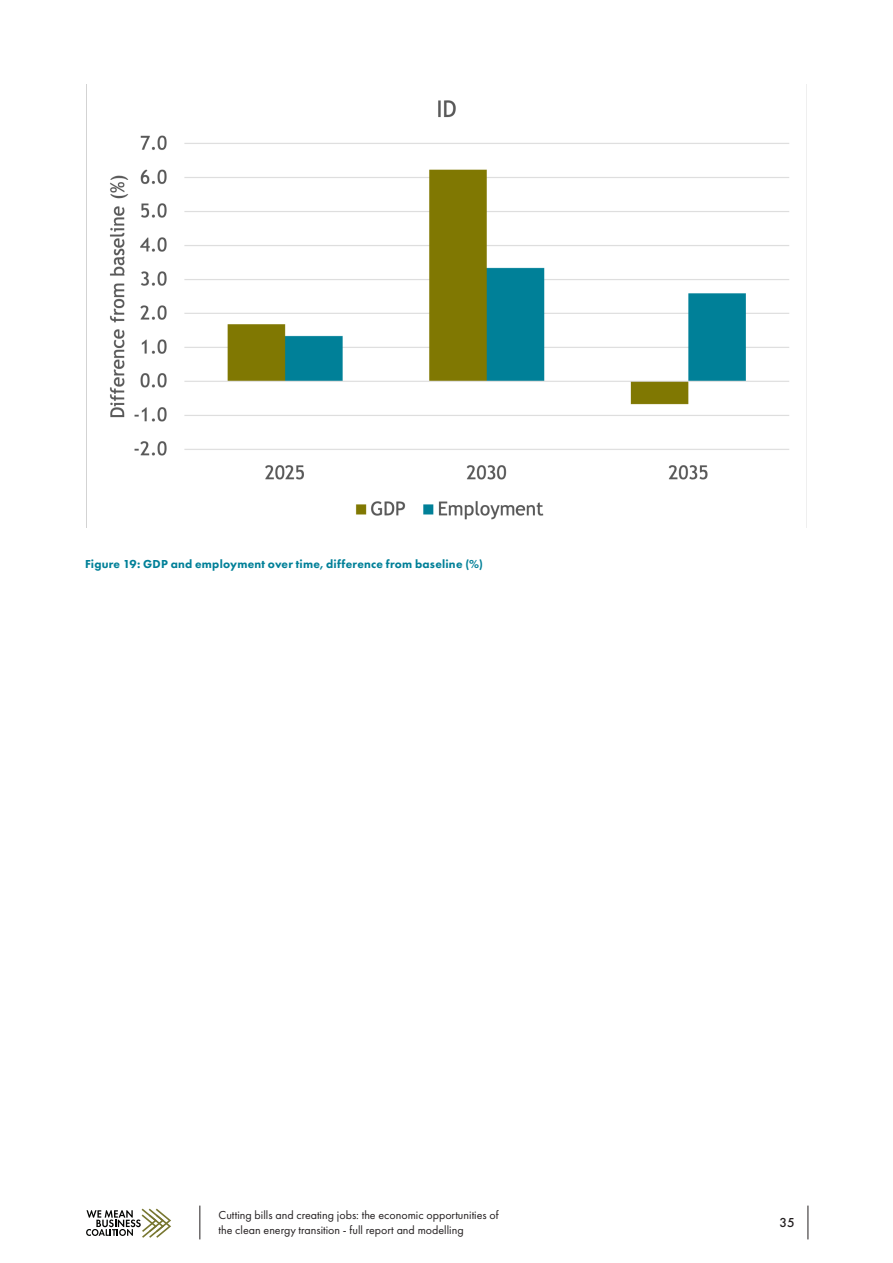
<style>
.page{position:relative;width:893px;height:1263px;background:#fff}
.page>*{position:absolute;margin:0;border:0;box-sizing:border-box;transform-origin:0 0}
.t1{font:500 13.5px "Futura PT";color:#231f20}
.t2{font:12px/15px "Futura PT";color:#231f20}
.t3{font:800 12px "Futura PT";letter-spacing:.02em;color:#008098}
</style>
<div class="page">
<svg style="left:86px;top:1208px;width:85px;height:30px"></svg>
<hr style="left:200px;top:1205px;width:1px;height:34px;background:#231f20">
<hr style="left:808px;top:1205px;width:1px;height:34px;background:#231f20">
<img style="left:86px;top:85px;width:721px;height:442px">
<p class="t3" style="left:85px;top:556px;width:399px">Figure 19: GDP and employment over time, difference from baseline (%)</p>
<p class="t2" style="left:219px;top:1207px;width:282px">Cutting bills and creating jobs: the economic opportunities of the clean energy transition - full report and modelling</p>
<p class="t1" style="left:779px;top:1214px;width:17px">35</p>
</div>
